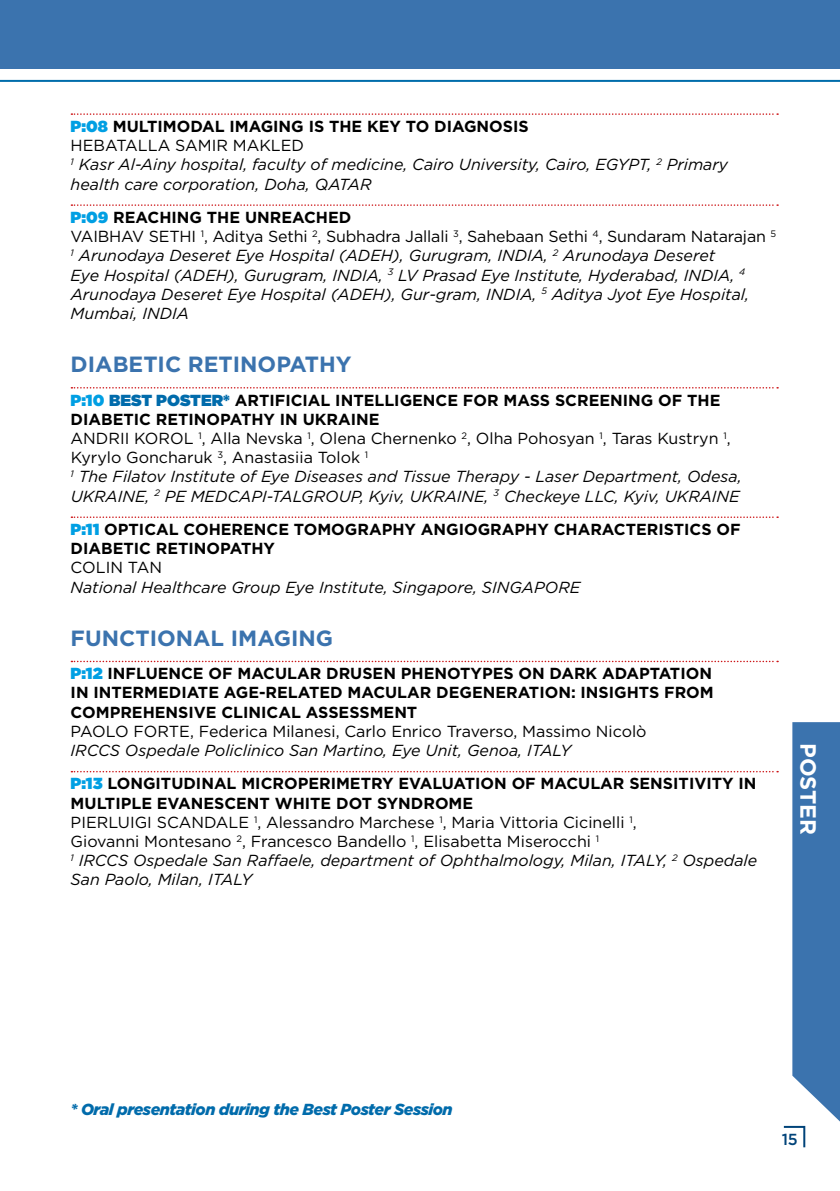
<style>
.page{position:relative;width:840px;height:1191px;background:#fff}
.page>*{position:absolute;margin:0;border:0;box-sizing:border-box;transform-origin:0 0}
.t1{font:700 22px "Gotham";color:#3b73ae}
.t2{font:700 22px "Gotham";color:#fff}
.t3{font:italic 16px/19.2px "Gotham";color:#000}
.t4{font:700 16px/19.2px "Gotham";color:#000}
.t5{font:16px/19.2px "Gotham";color:#000}
.t6{font:italic 900 16px "Gotham";letter-spacing:-.03em;color:#006bab}
.t7{font:500 16px "Gotham";color:#004379}
.s1{font-weight:900;font-style:normal;color:#009fe3}
.s2{font-weight:700;font-style:normal}
.s3{font-style:normal}
.s4{font-weight:900;font-style:normal;color:#006bab}
.s5{font-weight:900;color:#009fe3}
.s6{font-weight:400;font-style:italic}
.s7{font-weight:700}
.s8{font-style:italic}
</style>
<div class="page">
<div style="left:0;top:0;width:839px;height:69px;background:#3b73ae"></div>
<hr style="left:0;top:80px;width:839px;height:2px;background:#006dab">
<svg style="left:71px;top:113px;width:706px;height:2px"></svg>
<svg style="left:71px;top:204px;width:706px;height:2px"></svg>
<svg style="left:71px;top:387px;width:706px;height:1px"></svg>
<svg style="left:71px;top:516px;width:706px;height:2px"></svg>
<svg style="left:71px;top:660px;width:706px;height:2px"></svg>
<svg style="left:71px;top:722px;width:768px;height:426px"></svg>
<p class="t3" style="left:71px;top:116px;width:658px"><span class="s1">P:08</span> <span class="s2">MULTIMODAL IMAGING IS THE KEY TO DIAGNOSIS<br></span><span class="s3">HEBATALLA SAMIR MAKLED<br></span><sup>1</sup> Kasr Al-Ainy hospital, faculty of medicine, Cairo University, Cairo, EGYPT, <sup>2</sup> Primary health care corporation, Doha, QATAR</p>
<p class="t3" style="left:71px;top:207px;width:706px"><span class="s1">P:09</span> <span class="s2">REACHING THE UNREACHED<br></span><span class="s3">VAIBHAV SETHI</span> <sup>1</sup><span class="s3">, Aditya Sethi</span> <sup>2</sup><span class="s3">, Subhadra Jallali</span> <sup>3</sup><span class="s3">, Sahebaan Sethi</span> <sup>4</sup><span class="s3">, Sundaram Natarajan</span> <sup>5<br></sup><sup>1</sup> Arunodaya Deseret Eye Hospital (ADEH), Gurugram, INDIA, <sup>2</sup> Arunodaya Deseret<br>Eye Hospital (ADEH), Gurugram, INDIA, <sup>3</sup> LV Prasad Eye Institute, Hyderabad, INDIA, <sup>4<br></sup>Arunodaya Deseret Eye Hospital (ADEH), Gur-gram, INDIA, <sup>5</sup> Aditya Jyot Eye Hospital, Mumbai, INDIA</p>
<h1 class="t1" style="left:71px;top:350px;width:282px">DIABETIC RETINOPATHY</h1>
<p class="t3" style="left:71px;top:390px;width:672px"><span class="s1">P:10</span> <span class="s4">BEST POSTER*</span> <span class="s2">ARTIFICIAL INTELLIGENCE FOR MASS SCREENING OF THE DIABETIC RETINOPATHY IN UKRAINE<br></span><span class="s3">ANDRII KOROL</span> <sup>1</sup><span class="s3">, Alla Nevska</span> <sup>1</sup><span class="s3">, Olena Chernenko</span> <sup>2</sup><span class="s3">, Olha Pohosyan</span> <sup>1</sup><span class="s3">, Taras Kustryn</span> <sup>1</sup><span class="s3">, Kyrylo Goncharuk</span> <sup>3</sup><span class="s3">, Anastasiia Tolok</span> <sup>1<br></sup><sup>1</sup> The Filatov Institute of Eye Diseases and Tissue Therapy - Laser Department, Odesa, UKRAINE, <sup>2</sup> PE MEDCAPI-TALGROUP, Kyiv, UKRAINE, <sup>3</sup> Checkeye LLC, Kyiv, UKRAINE</p>
<p class="t4" style="left:71px;top:519px;width:671px"><span class="s5">P:11</span> OPTICAL COHERENCE TOMOGRAPHY ANGIOGRAPHY CHARACTERISTICS OF<br>DIABETIC RETINOPATHY</p>
<p class="t5" style="left:71px;top:558px;width:93px">COLIN TAN</p>
<p class="t3" style="left:71px;top:577px;width:511px">National Healthcare Group Eye Institute, Singapore, SINGAPORE</p>
<h1 class="t1" style="left:71px;top:623px;width:264px">FUNCTIONAL IMAGING</h1>
<p class="t4" style="left:71px;top:664px;width:644px;text-align:justify"><span class="s5">P:12</span> INFLUENCE OF MACULAR DRUSEN PHENOTYPES ON DARK ADAPTATION IN INTERMEDIATE AGE-RELATED MACULAR DEGENERATION: INSIGHTS FROM COMPREHENSIVE CLINICAL ASSESSMENT</p>
<p class="t5" style="left:71px;top:721px;width:577px">PAOLO FORTE, Federica Milanesi, Carlo Enrico Traverso, Massimo Nicolò</p>
<p class="t4" style="left:71px;top:733px;width:687px;line-height:33.4px"><span class="s6">IRCCS Ospedale Policlinico San Martino, Eye Unit, Genoa, ITALY<br></span><span class="s5">P:13</span> LONGITUDINAL MICROPERIMETRY EVALUATION OF MACULAR SENSITIVITY IN</p>
<p class="t5" style="left:71px;top:793px;width:687px"><span class="s7">MULTIPLE EVANESCENT WHITE DOT SYNDROME<br></span>PIERLUIGI SCANDALE <sup>1</sup>, Alessandro Marchese <sup>1</sup>, Maria Vittoria Cicinelli <sup>1</sup>,<br>Giovanni Montesano <sup>2</sup>, Francesco Bandello <sup>1</sup>, Elisabetta Miserocchi <sup>1<br></sup><sup>1</sup> <span class="s8">IRCCS Ospedale San Raffaele, department of Ophthalmology, Milan, ITALY,</span> <sup>2</sup> <span class="s8">Ospedale San Paolo, Milan, ITALY</span></p>
<h1 class="t2" style="left:822px;top:743px;width:93px;rotate:90deg">POSTER</h1>
<p class="t6" style="left:71px;top:1098px;width:383px">* Oral presentation during the Best Poster Session</p>
<p class="t7" style="left:781px;top:1129px;width:17px">15</p>
</div>
